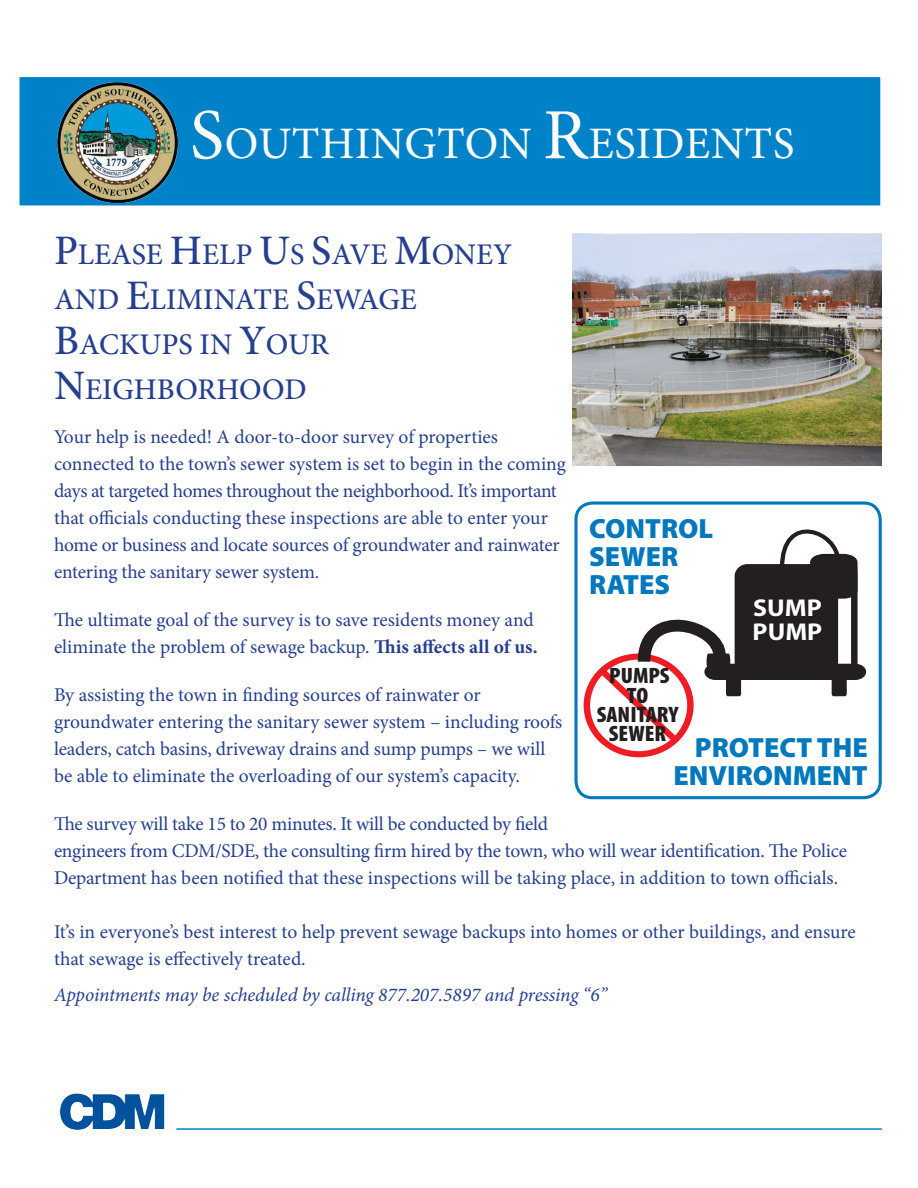
<style>
.page{position:relative;width:918px;height:1188px;background:#fff}
.page>*{position:absolute;margin:0;border:0;box-sizing:border-box;transform-origin:0 0}
.t1{font:45px "Minion Pro";letter-spacing:.01em;color:#fff}
.t2{font:500 30px/45px "Minion Pro";color:#253f8e}
.t3{font:900 27.9px/27.9px "Myriad Pro";color:#0078bd}
.t4{font:700 24.45px/24.5px "Myriad Pro";color:#fff;scale:1.06 1}
.t5{font:900 condensed 22.35px/19.4px "Myriad Pro";color:#231f20;text-align:center;scale:1.06 1}
.t6{font:19.5px/27px "Minion Pro";letter-spacing:-.01em;color:#253f8e}
.t7{font:italic 19.5px "Minion Pro";letter-spacing:-.01em;color:#253f8e}
.s1{font-size:72px}
.s2{font-size:42px}
.s3{font-weight:700}
</style>
<div class="page">
<hr style="left:176px;top:1128px;width:706px;height:2px;background:#0082c8">
<img style="left:60px;top:1094px;width:76px;height:36px">
<div style="left:18px;top:76px;width:864px;height:131px;background:#0082c8;border:2px solid #fff"></div>
<img style="left:51px;top:76px;width:131px;height:130px">
<img style="left:572px;top:233px;width:310px;height:232px">
<div style="left:584px;top:654px;width:110px;height:103px;border:6px solid #ee1d23;border-radius:50%"></div>
<svg style="left:594px;top:529px;width:272px;height:218px"></svg>
<div style="left:574px;top:501px;width:308px;height:298px;border:3px solid #0078bd;border-radius:16px"></div>
<p class="t1" style="left:190px;top:114px;width:606px"><span class="s1">S</span>OUTHINGTON <span class="s1">R</span>ESIDENTS</p>
<p class="t2" style="left:54px;top:232px;width:460px"><span class="s2">P</span>LEASE <span class="s2">H</span>ELP <span class="s2">U</span>S <span class="s2">S</span>AVE <span class="s2">M</span>ONEY<br>AND <span class="s2">E</span>LIMINATE <span class="s2">S</span>EWAGE<br><span class="s2">B</span>ACKUPS IN <span class="s2">Y</span>OUR<br><span class="s2">N</span>EIGHBORHOOD</p>
<p class="t6" style="left:54px;top:423px;width:513px">Your help is needed! A door-to-door survey of properties connected to the town’s sewer system is set to begin in the coming days at targeted homes throughout the neighborhood. It’s important that officials conducting these inspections are able to enter your home or business and locate sources of groundwater and rainwater entering the sanitary sewer system.</p>
<p class="t6" style="left:54px;top:606px;width:485px">The ultimate goal of the survey is to save residents money and eliminate the problem of sewage backup. <span class="s3">This affects all of us.</span></p>
<p class="t6" style="left:54px;top:681px;width:510px">By assisting the town in finding sources of rainwater or groundwater entering the sanitary sewer system – including roofs leaders, catch basins, driveway drains and sump pumps – we will be able to eliminate the overloading of our system’s capacity.</p>
<p class="t6" style="left:54px;top:810px;width:794px">The survey will take 15 to 20 minutes. It will be conducted by field<br>engineers from CDM/SDE, the consulting firm hired by the town, who will wear identification. The Police<br>Department has been notified that these inspections will be taking place, in addition to town officials.</p>
<p class="t6" style="left:54px;top:918px;width:803px">It’s in everyone’s best interest to help prevent sewage backups into homes or other buildings, and ensure that sewage is effectively treated.</p>
<p class="t7" style="left:54px;top:981px;width:555px">Appointments may be scheduled by calling 877.207.5897 and pressing “6”</p>
<p class="t3" style="left:589px;top:514px;width:125px">CONTROL<br>SEWER<br>RATES</p>
<p class="t4" style="left:753px;top:596px;width:67px">SUMP<br>PUMP</p>
<p class="t5" style="left:597px;top:666px;width:78px">PUMPS<br>TO<br>SANITARY<br>SEWER</p>
<p class="t3" style="left:674px;top:733px;width:196px;text-align:right">PROTECT THE<br>ENVIRONMENT</p>
</div>
